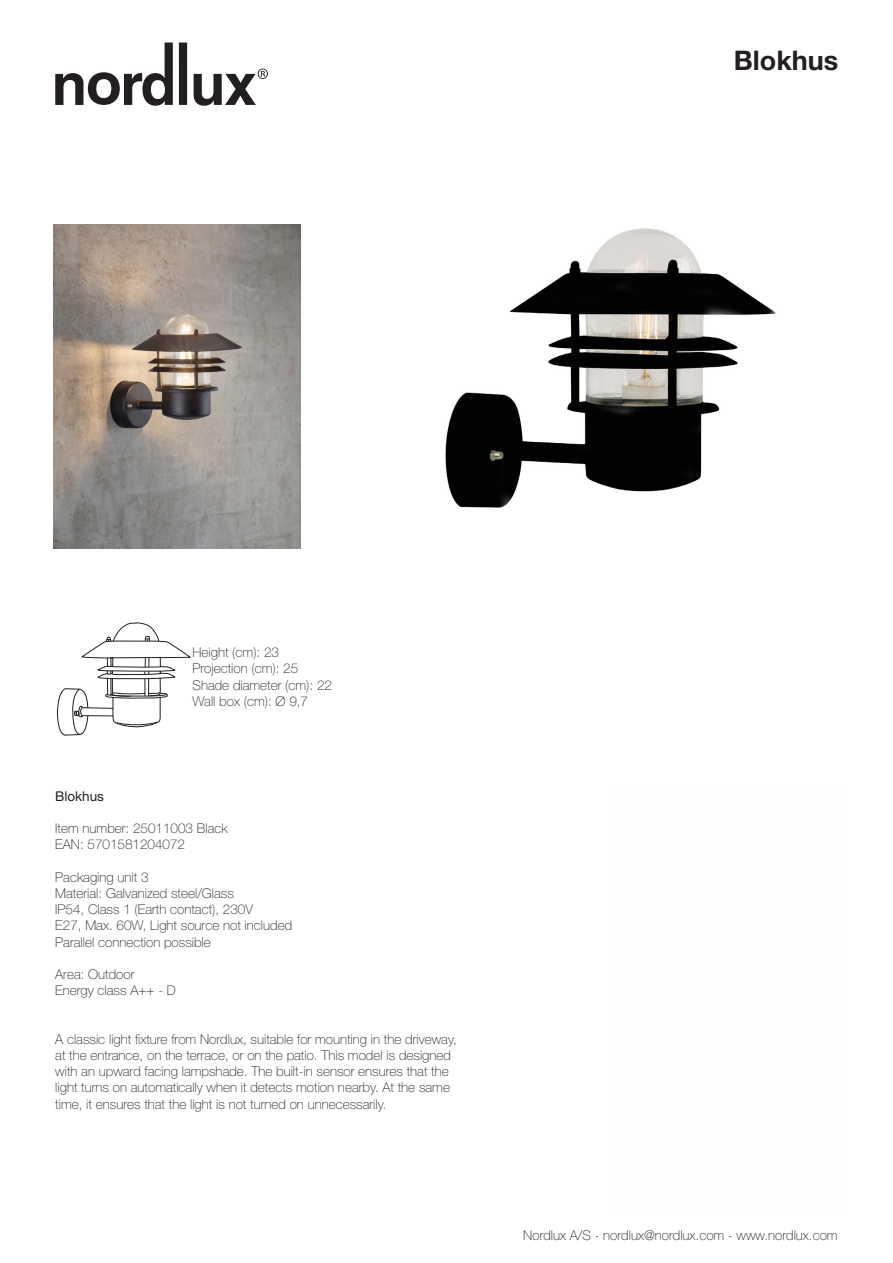
<style>
.page{position:relative;width:893px;height:1263px;background:#fff}
.page>*{position:absolute;margin:0;border:0;box-sizing:border-box;transform-origin:0 0}
.DSModelBodytext{font:700 27px "Helvetica Neue LT Pro";color:#231f20}
.FLOWBodytext{font:100 13.5px/16.2px "Helvetica Neue";color:#231f20}
.DSSTREGBodytext{font:100 13.5px "Helvetica Neue";color:#231f20}
.BUNDBodytext{font:100 13.5px "Helvetica Neue";color:#231f20}
.Model{font:13.5px "Helvetica Neue";color:#231f20}
</style>
<div class="page">
<svg style="left:57px;top:622px;width:134px;height:114px"></svg>
<img style="left:54px;top:224px;width:247px;height:325px">
<img style="left:445px;top:228px;width:331px;height:280px">
<svg style="left:55px;top:43px;width:118px;height:63px"></svg>
<svg style="left:179px;top:43px;width:8px;height:62px"></svg>
<svg style="left:194px;top:69px;width:74px;height:37px"></svg>
<p class="DSModelBodytext" style="left:734px;top:44px;width:106px">Blokhus</p>
<p class="DSSTREGBodytext" style="left:192px;top:645px;width:88px">Height (cm): 23</p>
<p class="DSSTREGBodytext" style="left:192px;top:661px;width:107px">Projection (cm): 25</p>
<p class="DSSTREGBodytext" style="left:192px;top:677px;width:141px">Shade diameter (cm): 22</p>
<p class="DSSTREGBodytext" style="left:192px;top:693px;width:117px">Wall box (cm): Ø 9,7</p>
<p class="Model" style="left:55px;top:788px;width:50px">Blokhus</p>
<p class="FLOWBodytext" style="left:55px;top:820px;width:174px">Item number: 25011003 Black</p>
<p class="FLOWBodytext" style="left:55px;top:836px;width:131px">EAN: 5701581204072</p>
<p class="FLOWBodytext" style="left:55px;top:869px;width:95px">Packaging unit 3</p>
<p class="FLOWBodytext" style="left:55px;top:885px;width:180px">Material: Galvanized steel/Glass</p>
<p class="FLOWBodytext" style="left:55px;top:901px;width:199px">IP54, Class 1 (Earth contact), 230V</p>
<p class="FLOWBodytext" style="left:55px;top:917px;width:238px">E27, Max. 60W, Light source not included</p>
<p class="FLOWBodytext" style="left:55px;top:934px;width:157px">Parallel connection possible</p>
<p class="FLOWBodytext" style="left:55px;top:966px;width:81px">Area: Outdoor</p>
<p class="FLOWBodytext" style="left:55px;top:982px;width:122px">Energy class A++ - D</p>
<p class="FLOWBodytext" style="left:55px;top:1031px;width:403px">A classic light fixture from Nordlux, suitable for mounting in the driveway, at the entrance, on the terrace, or on the patio. This model is designed with an upward facing lampshade. The built-in sensor ensures that the light turns on automatically when it detects motion nearby. At the same time, it ensures that the light is not turned on unnecessarily.</p>
<p class="BUNDBodytext" style="left:523px;top:1227px;width:316px">Nordlux A/S - nordlux@nordlux.com - www.nordlux.com</p>
</div>
